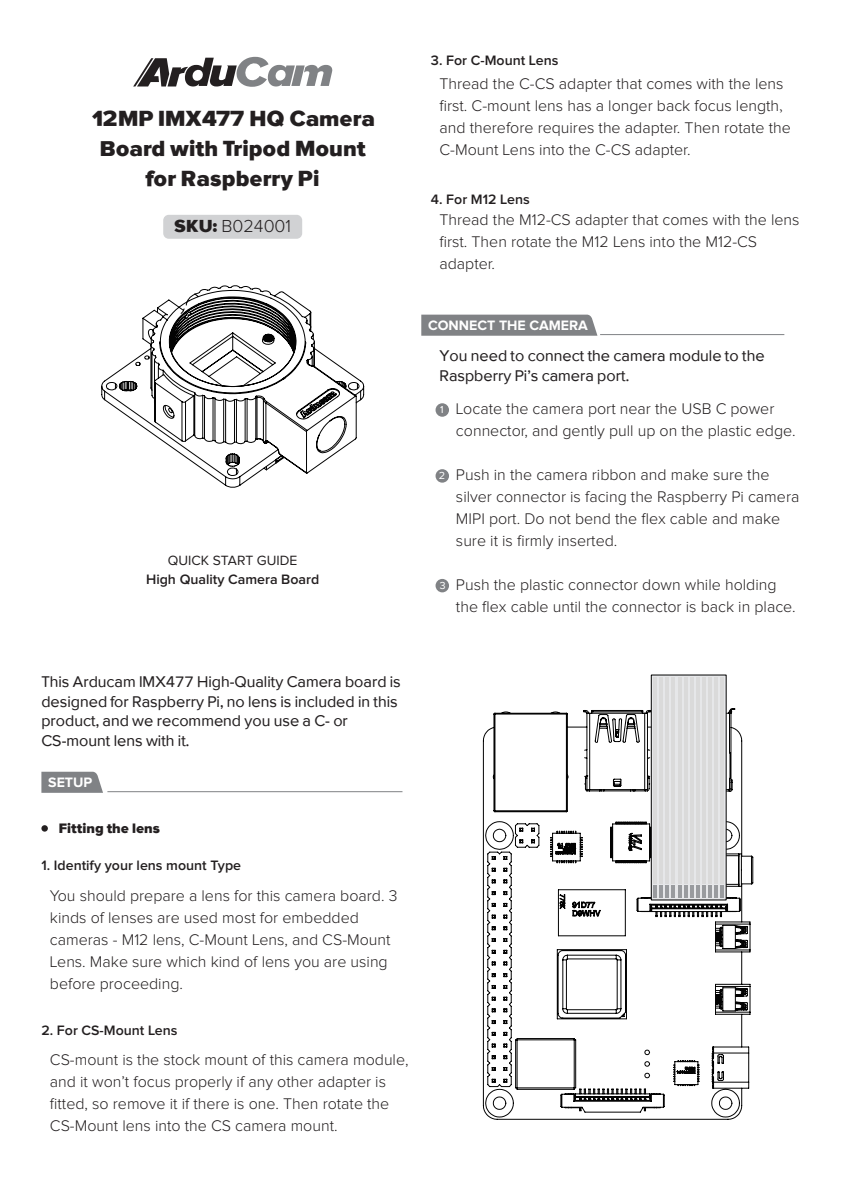
<style>
.page{position:relative;width:842px;height:1191px;background:#fff}
.page>*{position:absolute;margin:0;border:0;box-sizing:border-box;transform-origin:0 0}
.t1{font:900 22.6px/30px "Proxima Sans";color:#231f20;text-align:center}
.t2{font:300 18px "Proxima Nova";color:#231f20}
.t3{font:300 16px/22px "Proxima Nova";color:#231f20}
.t4{font:16px/19.8px "Proxima Sans";color:#231f20}
.t5{font:600 14.2px "Proxima Nova";color:#231f20}
.t6{font:700 14.2px "Proxima Nova";color:#fff}
.t7{font:900 14.2px "Proxima Sans";color:#231f20}
.t8{font:13.8px "Proxima Nova";color:#231f20}
.t9{font:10.4px "Proxima Sans";color:#fff}
.s1{font-family:"Proxima Sans";font-weight:900}
.s2{font-family:"Adobe Song Std"}
</style>
<div class="page">
<svg style="left:133px;top:57px;width:199px;height:30px"></svg>
<svg style="left:41px;top:771px;width:62px;height:22px"></svg>
<hr style="left:107px;top:791px;width:295px;height:1px;background:#808285">
<svg style="left:421px;top:315px;width:176px;height:21px;background:#838588"></svg>
<hr style="left:600px;top:334px;width:184px;height:1px;background:#808285">
<div style="left:41px;top:825px;width:7px;height:6px;background:#231f20;border-radius:50%"></div>
<svg style="left:101px;top:285px;width:263px;height:202px"></svg>
<svg style="left:483px;top:708px;width:270px;height:411px"></svg>
<div style="left:651px;top:675px;width:75px;height:225px;background:linear-gradient(to right,#dededf,#dededf);border:1px solid #030303"></div>
<svg style="left:654px;top:885px;width:51px;height:13px"></svg>
<hr style="left:708px;top:885px;width:4px;height:13px;background:#999b9e">
<svg style="left:715px;top:885px;width:9px;height:13px"></svg>
<hr style="left:654px;top:677px;width:3px;height:206px;background:#dadada">
<hr style="left:660px;top:677px;width:3px;height:206px;background:#dadada">
<hr style="left:666px;top:677px;width:3px;height:206px;background:#dadada">
<hr style="left:672px;top:677px;width:3px;height:206px;background:#dadada">
<hr style="left:678px;top:677px;width:3px;height:206px;background:#dadada">
<hr style="left:684px;top:677px;width:3px;height:206px;background:#dadada">
<hr style="left:690px;top:677px;width:3px;height:206px;background:#dadada">
<hr style="left:696px;top:677px;width:3px;height:206px;background:#dadada">
<hr style="left:702px;top:677px;width:3px;height:206px;background:#dadada">
<hr style="left:708px;top:677px;width:4px;height:206px;background:#dadada">
<hr style="left:715px;top:677px;width:3px;height:206px;background:#dadada">
<hr style="left:721px;top:677px;width:3px;height:206px;background:#dadada">
<div style="left:163px;top:215px;width:139px;height:24px;background:#d1d2d4;border-radius:5px"></div>
<div style="left:435px;top:403px;width:14px;height:14px;background:#808285;border-radius:50%"></div>
<div style="left:435px;top:469px;width:14px;height:13px;background:#808285;border-radius:50%"></div>
<div style="left:435px;top:579px;width:14px;height:13px;background:#808285;border-radius:50%"></div>
<h1 class="t1" style="left:90px;top:103px;width:286px">12MP IMX477 HQ Camera<br>Board with Tripod Mount for Raspberry Pi</h1>
<p class="t2" style="left:174px;top:218px;width:118px"><span class="s1">SKU:</span> B024001</p>
<p class="t8" style="left:168px;top:554px;width:131px">QUICK START GUIDE</p>
<p class="t5" style="left:146px;top:573px;width:175px">High Quality Camera Board</p>
<p class="t5" style="left:431px;top:54px;width:129px">3. For C-Mount Lens</p>
<p class="t3" style="left:439px;top:73px;width:353px">Thread the C-CS adapter that comes with the lens first. C-mount lens has a longer back focus length<span class="s2">, </span>and therefore requires the adapter. Then rotate the C-Mount Lens into the C-CS adapter.</p>
<p class="t5" style="left:431px;top:193px;width:100px">4. For M12 Lens</p>
<p class="t3" style="left:439px;top:210px;width:362px">Thread the M12-CS adapter that comes with the lens first. Then rotate the M12 Lens into the M12-CS adapter.</p>
<p class="t6" style="left:428px;top:318px;width:161px">CONNECT THE CAMERA</p>
<p class="t4" style="left:439px;top:345px;width:327px">You need to connect the camera module to the<br>Raspberry Pi’s camera port.</p>
<p class="t9" style="left:439px;top:404px;width:8px">1</p>
<p class="t3" style="left:456px;top:399px;width:341px">Locate the camera port near the USB C power connector, and gently pull up on the plastic edge.</p>
<p class="t3" style="left:456px;top:465px;width:345px">Push in the camera ribbon and make sure the silver connector is facing the Raspberry Pi camera MIPI port. Do not bend the flex cable and make sure it is firmly inserted.</p>
<p class="t3" style="left:456px;top:575px;width:341px">Push the plastic connector down while holding the flex cable until the connector is back in place.</p>
<p class="t9" style="left:439px;top:470px;width:8px">2</p>
<p class="t9" style="left:439px;top:580px;width:8px">3</p>
<p class="t4" style="left:41px;top:671px;width:361px">This Arducam IMX477 High-Quality Camera board is designed for Raspberry Pi, no lens is included in this product, and we recommend you use a C- or CS-mount lens with it.</p>
<p class="t6" style="left:48px;top:775px;width:46px">SETUP</p>
<p class="t7" style="left:59px;top:820px;width:103px">Fitting the lens</p>
<p class="t5" style="left:41px;top:859px;width:201px">1. Identify your lens mount Type</p>
<p class="t3" style="left:50px;top:885px;width:349px">You should prepare a lens for this camera board. 3 kinds of lenses are used most for embedded cameras - M12 lens, C-Mount Lens, and CS-Mount Lens. Make sure which kind of lens you are using before proceeding.</p>
<p class="t5" style="left:41px;top:1023px;width:138px">2. For CS-Mount Lens</p>
<p class="t3" style="left:50px;top:1049px;width:360px">CS-mount is the stock mount of this camera module, and it won’t focus properly if any other adapter is fitted, so remove it if there is one. Then rotate the CS-Mount lens into the CS camera mount.</p>
</div>
